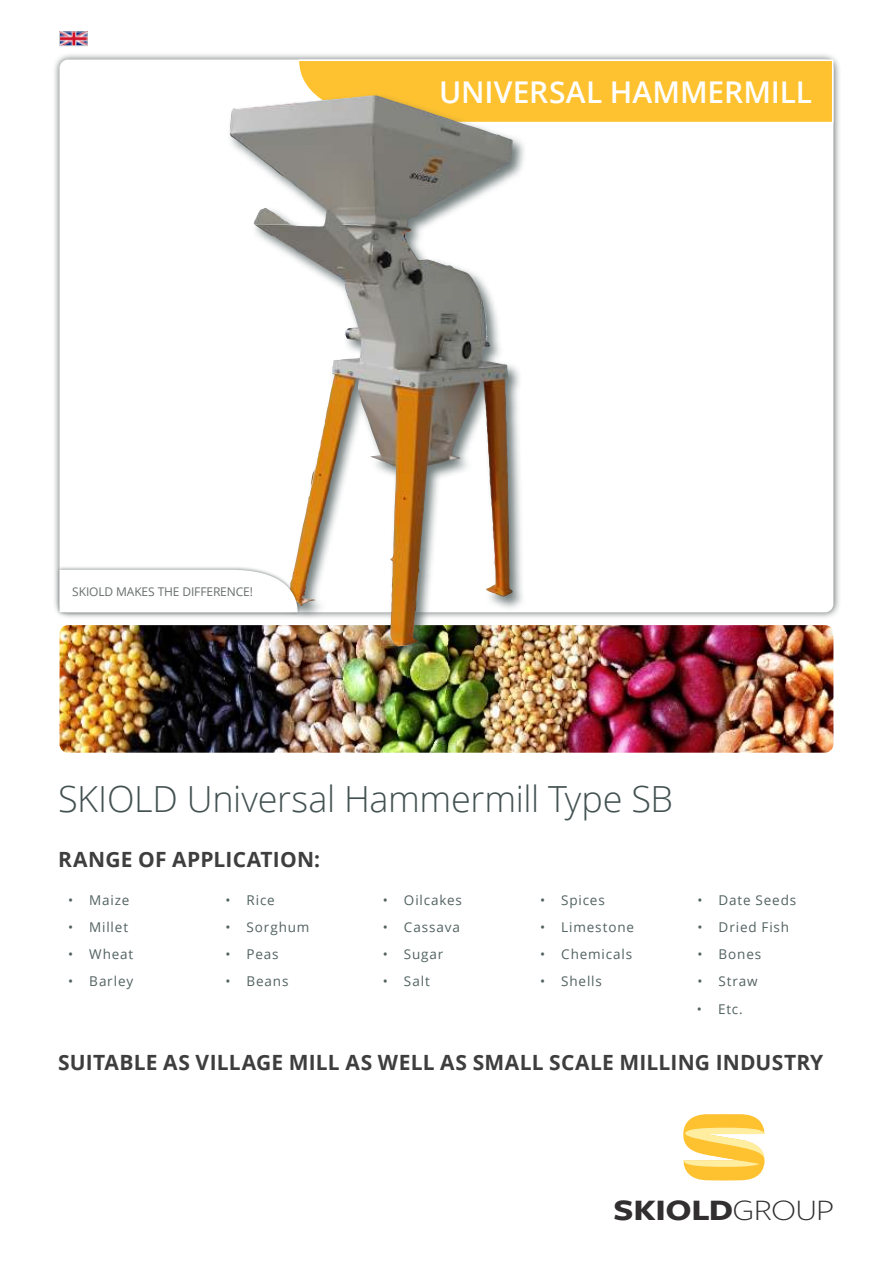
<style>
.page{position:relative;width:893px;height:1263px;background:#fff}
.page>*{position:absolute;margin:0;border:0;box-sizing:border-box;transform-origin:0 0}
.t1{font:300 36px "Open Sans";letter-spacing:-.01em;color:#435151}
.t2{font:700 30.9px "Freight Sans Pro";letter-spacing:-.01em;color:#312f30;scale:1.16 1}
.t3{font:600 30px "Open Sans";letter-spacing:-.005em;color:#fff}
.t4{font:700 21px "Open Sans";letter-spacing:.01em;color:#3e3e3f}
.t5{font:13.5px "Open Sans";letter-spacing:.06em;color:#536262}
.t6{font:12px "Open Sans";letter-spacing:-.01em;color:#686d6d}
.s1{font-weight:300}
</style>
<div class="page">
<div style="left:52px;top:52px;width:789px;height:568px;background:#283131;opacity:.75"></div>
<div style="left:60px;top:60px;width:773px;height:552px;background:#fff;border-radius:9px"></div>
<svg style="left:683px;top:1114px;width:82px;height:66px"></svg>
<svg style="left:297px;top:59px;width:537px;height:65px;background:#fdc53f"></svg>
<img style="left:60px;top:625px;width:773px;height:128px">
<div style="left:227px;top:92px;width:301px;height:569px;background:#435151;opacity:.75"></div>
<img style="left:230px;top:95px;width:145px;height:511px">
<div style="left:56px;top:566px;width:245px;height:50px;background:#283131;opacity:.5"></div>
<svg style="left:60px;top:570px;width:238px;height:42px"></svg>
<img style="left:61px;top:34px;width:24px;height:10px">
<div style="left:59px;top:32px;width:28px;height:14px;border:1px solid #cdcece"></div>
<h3 class="t3" style="left:439px;top:80px;width:375px">UNIVERSAL HAMMERMILL</h3>
<p class="t6" style="left:72px;top:586px;width:182px">SKIOLD MAKES THE DIFFERENCE!</p>
<h1 class="t1" style="left:58px;top:785px;width:616px">SKIOLD Universal Hammermill Type SB</h1>
<h3 class="t4" style="left:58px;top:848px;width:264px">RANGE OF APPLICATION:</h3>
<p class="t5" style="left:68px;top:895px;width:63px">• Maize</p>
<p class="t5" style="left:68px;top:922px;width:62px">• Millet</p>
<p class="t5" style="left:68px;top:949px;width:67px">• Wheat</p>
<p class="t5" style="left:68px;top:976px;width:67px">• Barley</p>
<p class="t5" style="left:225px;top:895px;width:51px">• Rice</p>
<p class="t5" style="left:225px;top:922px;width:86px">• Sorghum</p>
<p class="t5" style="left:225px;top:949px;width:55px">• Peas</p>
<p class="t5" style="left:225px;top:976px;width:65px">• Beans</p>
<p class="t5" style="left:383px;top:895px;width:81px">• Oilcakes</p>
<p class="t5" style="left:383px;top:922px;width:79px">• Cassava</p>
<p class="t5" style="left:383px;top:949px;width:62px">• Sugar</p>
<p class="t5" style="left:383px;top:976px;width:49px">• Salt</p>
<p class="t5" style="left:540px;top:895px;width:66px">• Spices</p>
<p class="t5" style="left:540px;top:922px;width:96px">• Limestone</p>
<p class="t5" style="left:540px;top:949px;width:94px">• Chemicals</p>
<p class="t5" style="left:540px;top:976px;width:63px">• Shells</p>
<p class="t5" style="left:697px;top:895px;width:100px">• Date Seeds</p>
<p class="t5" style="left:697px;top:922px;width:93px">• Dried Fish</p>
<p class="t5" style="left:697px;top:949px;width:65px">• Bones</p>
<p class="t5" style="left:697px;top:976px;width:62px">• Straw</p>
<p class="t5" style="left:697px;top:1003px;width:47px">• Etc.</p>
<h3 class="t4" style="left:58px;top:1051px;width:767px">SUITABLE AS VILLAGE MILL AS WELL AS SMALL SCALE MILLING INDUSTRY</h3>
<h2 class="t2" style="left:613px;top:1191px;width:192px">SKIOLD<span class="s1">GROUP</span></h2>
</div>
